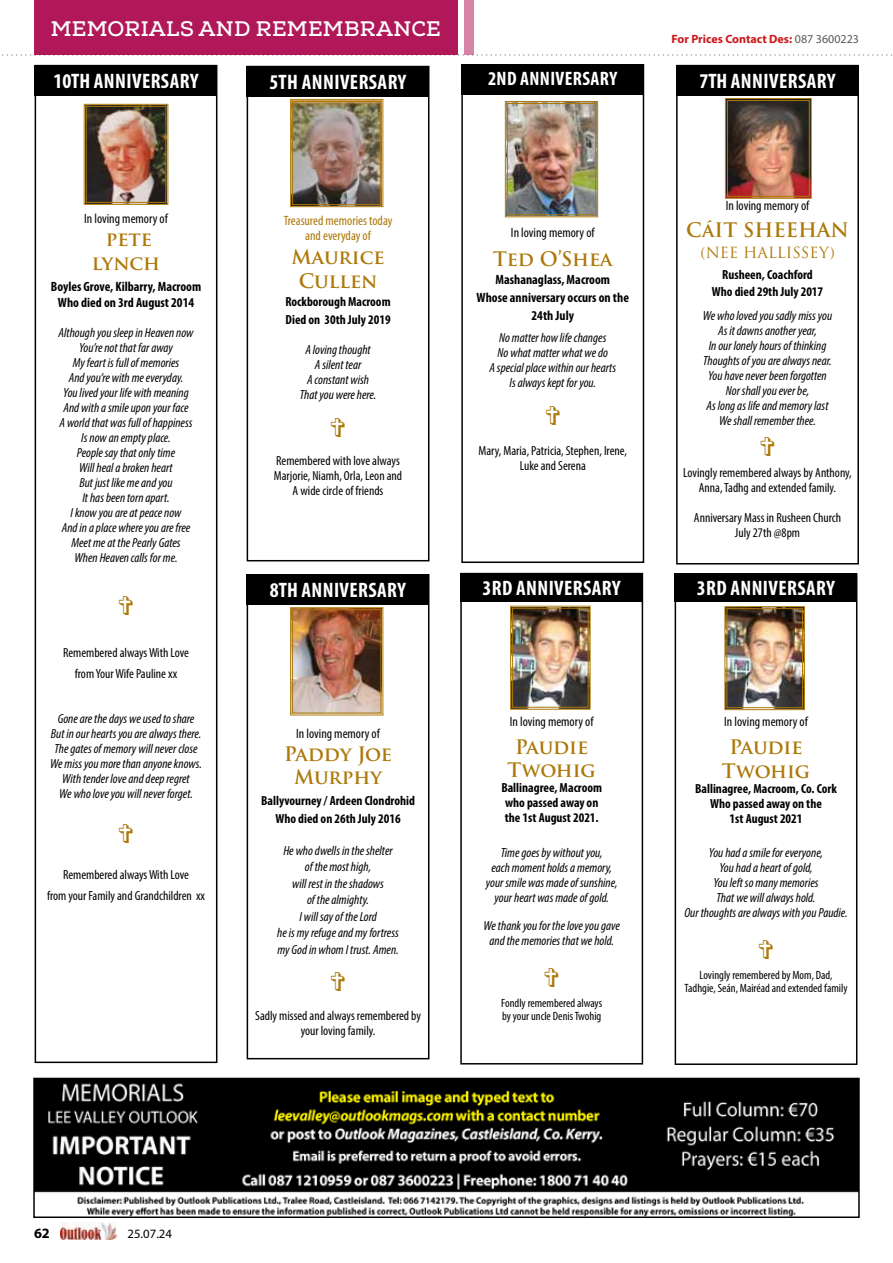
<style>
.page{position:relative;width:893px;height:1263px;background:#fff}
.page>*{position:absolute;margin:0;border:0;box-sizing:border-box;transform-origin:0 0}
.t1{font:700 condensed 21px "Myriad Pro";letter-spacing:.02em;color:#fff}
.t2{font:21px "Nexa Slab Bold FREE";letter-spacing:.015em;color:#fff}
.t3{font:700 19.5px/23.4px "Trajan Pro";color:#ac7809;text-align:center}
.t4{font:700 condensed 19.5px "Myriad Pro";letter-spacing:.02em;color:#fff}
.t5{font:15px "Trajan Pro";color:#ac7809}
.t6{font:700 14.25px "Myriad Pro";color:#000}
.t7{font:700 condensed 13.5px/18px "Myriad Pro";color:#000;text-align:center}
.t8{font:condensed 13.5px "Myriad Pro";color:#000}
.t9{font:condensed 13.5px/15px "Myriad Pro";color:#ac7809;text-align:center}
.t10{font:italic condensed 13.2px/15px "Myriad Pro";color:#000;text-align:center}
.t11{font:condensed 13.2px/15px "Myriad Pro";color:#000;text-align:center}
.t12{font:700 condensed 13.2px/15px "Myriad Pro";color:#000;text-align:center}
.t13{font:12.75px "Myriad Pro";color:#000}
.t14{font:condensed 12px/13.5px "Myriad Pro";color:#000;text-align:center}
.t15{font:700 12px "Myriad Pro";color:#cd1719}
.s1{font-weight:400;color:#575756}
</style>
<div class="page">
<img style="left:60px;top:1223px;width:57px;height:17px">
<svg style="left:2px;top:54px;width:890px;height:2px"></svg>
<div style="left:34px;top:0;width:424px;height:54px;background:#b0185a"></div>
<div style="left:464px;top:0;width:9px;height:54px;background:#d584a7"></div>
<img style="left:36px;top:1081px;width:821px;height:134px">
<div style="left:33px;top:1078px;width:827px;height:140px;border:2px solid #000"></div>
<div style="left:247px;top:66px;width:182px;height:495px;border:2px solid #000"></div>
<div style="left:247px;top:66px;width:182px;height:30px;background:#000"></div>
<img style="left:290px;top:98px;width:94px;height:110px">
<div style="left:292px;top:101px;width:89px;height:104px;border:1px solid #ac7809"></div>
<div style="left:35px;top:65px;width:182px;height:998px;border:2px solid #000"></div>
<div style="left:35px;top:65px;width:182px;height:30px;background:#000"></div>
<img style="left:83px;top:103px;width:86px;height:102px">
<div style="left:86px;top:106px;width:80px;height:97px;border:1px solid #ac7809"></div>
<div style="left:461px;top:64px;width:183px;height:499px;border:2px solid #000"></div>
<div style="left:461px;top:64px;width:182px;height:30px;background:#000"></div>
<img style="left:504px;top:101px;width:95px;height:117px">
<div style="left:507px;top:103px;width:89px;height:112px;border:1px solid #ac7809"></div>
<div style="left:676px;top:65px;width:183px;height:499px;border:2px solid #000"></div>
<div style="left:676px;top:65px;width:182px;height:30px;background:#000"></div>
<img style="left:724px;top:97px;width:88px;height:102px">
<div style="left:727px;top:100px;width:83px;height:97px;border:1px solid #ac7809"></div>
<div style="left:675px;top:573px;width:182px;height:492px;border:2px solid #000"></div>
<div style="left:675px;top:573px;width:182px;height:29px;background:#000"></div>
<img style="left:724px;top:606px;width:81px;height:105px">
<div style="left:726px;top:608px;width:77px;height:100px;border:1px solid #ac7809"></div>
<div style="left:247px;top:574px;width:182px;height:485px;border:2px solid #000"></div>
<div style="left:247px;top:574px;width:182px;height:31px;background:#000"></div>
<img style="left:290px;top:607px;width:94px;height:109px">
<div style="left:292px;top:609px;width:89px;height:104px;border:1px solid #ac7809"></div>
<div style="left:460px;top:573px;width:183px;height:491px;border:2px solid #000"></div>
<div style="left:460px;top:573px;width:182px;height:28px;background:#000"></div>
<img style="left:510px;top:605px;width:81px;height:105px">
<div style="left:512px;top:608px;width:77px;height:100px;border:1px solid #ac7809"></div>
<h1 class="t2" style="left:51px;top:16px;width:392px">MEMORIALS AND REMEMBRANCE</h1>
<h1 class="t1" style="left:53px;top:68px;width:147px">10TH ANNIVERSARY</h1>
<h1 class="t1" style="left:269px;top:69px;width:138px">5TH ANNIVERSARY</h1>
<h2 class="t4" style="left:488px;top:66px;width:131px">2ND ANNIVERSARY</h2>
<p class="t15" style="left:671px;top:31px;width:189px">For Prices Contact Des: <span class="s1">087 3600223</span></p>
<h1 class="t1" style="left:699px;top:68px;width:138px">7TH ANNIVERSARY</h1>
<p class="t8" style="left:84px;top:210px;width:85px">In loving memory of</p>
<h2 class="t3" style="left:92px;top:228px;width:70px">pete lynch</h2>
<p class="t7" style="left:51px;top:278px;width:152px;line-height:16.5px">Boyles Grove, Kilbarry, Macroom<br>Who died on 3rd August 2014</p>
<p class="t10" style="left:59px;top:325px;width:136px">Although you sleep in Heaven now<br>You’re not that far away<br>My feart is full of memories<br>And you’re with me everyday.<br>You lived your life with meaning<br>And with a smile upon your face<br>A world that was full of happiness<br>Is now an empty place.<br>People say that only time<br>Will heal a broken heart<br>But just like me and you<br>It has been torn apart.<br>I know you are at peace now<br>And in a place where you are free<br>Meet me at the Pearly Gates<br>When Heaven calls for me.</p>
<p class="t11" style="left:63px;top:642px;width:127px;line-height:21px">Remembered always With Love from Your Wife Pauline xx</p>
<p class="t10" style="left:50px;top:711px;width:153px">Gone are the days we used to share But in our hearts you are always there.<br>The gates of memory will never close We miss you more than anyone knows.<br>With tender love and deep regret<br>We who love you will never forget.</p>
<p class="t11" style="left:47px;top:864px;width:159px;line-height:21px">Remembered always With Love<br>from your Family and Grandchildren xx</p>
<p class="t9" style="left:284px;top:213px;width:110px">Treasured memories today and everyday of</p>
<h2 class="t3" style="left:291px;top:245px;width:95px;line-height:24px">Maurice<br>Cullen</h2>
<p class="t12" style="left:285px;top:292px;width:107px;line-height:18px;text-align:left">Rockborough Macroom<br>Died on 30th July 2019</p>
<p class="t10" style="left:300px;top:342px;width:78px">A loving thought<br>A silent tear<br>A constant wish<br>That you were here.</p>
<p class="t11" style="left:274px;top:453px;width:130px">Remembered with love always<br>Marjorie, Niamh, Orla, Leon and<br>A wide circle of friends</p>
<h1 class="t1" style="left:270px;top:577px;width:138px">8TH ANNIVERSARY</h1>
<p class="t8" style="left:296px;top:725px;width:85px">In loving memory of</p>
<h2 class="t3" style="left:284px;top:742px;width:109px">Paddy Joe<br>Murphy</h2>
<p class="t12" style="left:261px;top:792px;width:155px;line-height:18px">Ballyvourney / Ardeen Clondrohid<br>Who died on 26th July 2016</p>
<p class="t10" style="left:277px;top:842px;width:123px;line-height:16.5px">He who dwells in the shelter<br>of the most high,<br>will rest in the shadows<br>of the almighty.<br>I will say of the Lord<br>he is my refuge and my fortress my God in whom I trust. Amen.</p>
<p class="t11" style="left:255px;top:1008px;width:167px">Sadly missed and always remembered by your loving family.</p>
<p class="t8" style="left:511px;top:225px;width:85px">In loving memory of</p>
<h2 class="t3" style="left:493px;top:247px;width:121px">Ted O’Shea</h2>
<p class="t7" style="left:477px;top:270px;width:154px">Mashanaglass, Macroom<br>Whose anniversary occurs on the<br>24th July</p>
<p class="t10" style="left:489px;top:330px;width:128px">No matter how life changes<br>No what matter what we do<br>A special place within our hearts<br>Is always kept for you.</p>
<p class="t11" style="left:478px;top:443px;width:150px">Mary, Maria, Patricia, Stephen, Irene,<br>Luke and Serena</p>
<h1 class="t1" style="left:483px;top:574px;width:140px">3RD ANNIVERSARY</h1>
<p class="t8" style="left:510px;top:713px;width:85px">In loving memory of</p>
<h2 class="t3" style="left:508px;top:735px;width:90px">Paudie<br>Twohig</h2>
<p class="t12" style="left:501px;top:780px;width:102px;text-align:left">Ballinagree, Macroom who passed away on the 1st August 2021.</p>
<p class="t10" style="left:486px;top:845px;width:133px">Time goes by without you,<br>each moment holds a memory, your smile was made of sunshine, your heart was made of gold.</p>
<p class="t10" style="left:483px;top:918px;width:138px">We thank you for the love you gave and the memories that we hold.</p>
<p class="t14" style="left:501px;top:996px;width:103px;text-align:left">Fondly remembered always by your uncle Denis Twohig</p>
<p class="t8" style="left:726px;top:198px;width:85px">In loving memory of</p>
<h2 class="t3" style="left:686px;top:219px;width:165px">CáIT SHEEHAN</h2>
<p class="t5" style="left:700px;top:243px;width:136px">(NEE HALLISSEY)</p>
<p class="t12" style="left:712px;top:266px;width:113px;line-height:16.5px">Rusheen, Coachford<br>Who died 29th July 2017</p>
<p class="t10" style="left:703px;top:308px;width:131px">We who loved you sadly miss you<br>As it dawns another year,<br>In our lonely hours of thinking<br>Thoughts of you are always near.<br>You have never been forgotten<br>Nor shall you ever be,<br>As long as life and memory last<br>We shall remember thee.</p>
<p class="t11" style="left:683px;top:465px;width:170px">Lovingly remembered always by Anthony,<br>Anna, Tadhg and extended family.</p>
<p class="t11" style="left:694px;top:510px;width:149px">Anniversary Mass in Rusheen Church<br>July 27th @8pm</p>
<h1 class="t1" style="left:697px;top:575px;width:140px">3RD ANNIVERSARY</h1>
<p class="t8" style="left:724px;top:714px;width:85px">In loving memory of</p>
<h2 class="t3" style="left:722px;top:736px;width:90px">Paudie<br>Twohig</h2>
<p class="t12" style="left:695px;top:780px;width:143px">Ballinagree, Macroom, Co. Cork<br>Who passed away on the<br>1st August 2021</p>
<p class="t10" style="left:684px;top:845px;width:165px">You had a smile for everyone,<br>You had a heart of gold,<br>You left so many memories<br>That we will always hold.<br>Our thoughts are always with you Paudie.</p>
<p class="t14" style="left:685px;top:968px;width:164px">Lovingly remembered by Mom, Dad,<br>Tadhgie, Seán, Mairéad and extended family</p>
<p class="t6" style="left:34px;top:1224px;width:17px">62</p>
<p class="t13" style="left:128px;top:1226px;width:46px">25.07.24</p>
</div>
